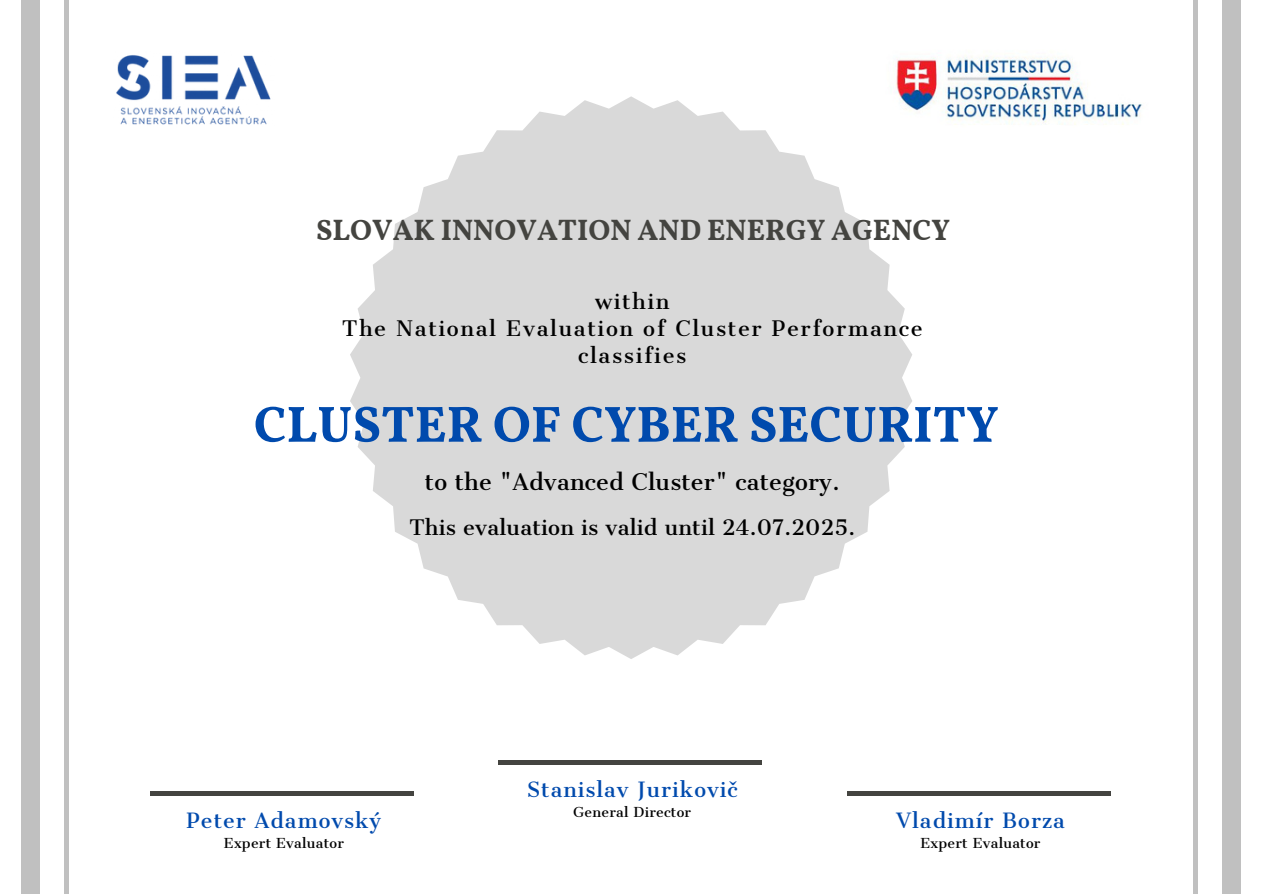
<style>
.page{position:relative;width:1263px;height:894px;background:#fff}
.page>*{position:absolute;margin:0;border:0;box-sizing:border-box;transform-origin:0 0}
.t1{font:700 51px "Vollkorn";color:#004aad}
.t2{font:700 29.4px "Vollkorn";color:#444440}
.t3{font:21.9px "Cantata One";letter-spacing:.01em;color:#000}
.t4{font:20.4px "Cantata One";letter-spacing:.08em;color:#000}
.t5{font:20.4px "Cantata One";letter-spacing:.01em;color:#000}
.t6{font:20.1px "Cantata One";letter-spacing:.05em;color:#004aad}
.t7{font:13.2px "Cantata One";letter-spacing:.02em;color:#000}
</style>
<div class="page">
<div style="left:21px;top:0;width:19px;height:893px;background:#c0c0c0"></div>
<div style="left:64px;top:0;width:5px;height:893px;background:#c0c0c0"></div>
<div style="left:1193px;top:0;width:5px;height:893px;background:#c0c0c0"></div>
<div style="left:1222px;top:0;width:19px;height:893px;background:#c0c0c0"></div>
<svg style="left:350px;top:96px;width:562px;height:563px;fill:#d9d9d9"></svg>
<img style="left:116px;top:55px;width:155px;height:70px">
<img style="left:881px;top:56px;width:261px;height:102px">
<hr style="left:499px;top:760px;width:263px;height:4px;background:#444440">
<hr style="left:847px;top:791px;width:263px;height:3px;background:#444440">
<hr style="left:150px;top:791px;width:264px;height:3px;background:#444440">
<p class="t2" style="left:316px;top:211px;width:635px">SLOVAK INNOVATION AND ENERGY AGENCY</p>
<p class="t4" style="left:595px;top:289px;width:76px">within</p>
<p class="t4" style="left:342px;top:316px;width:582px">The National Evaluation of Cluster Performance</p>
<p class="t4" style="left:578px;top:343px;width:110px">classifies</p>
<p class="t1" style="left:254px;top:393px;width:746px">CLUSTER OF CYBER SECURITY</p>
<p class="t3" style="left:425px;top:468px;width:416px">to the "Advanced Cluster" category.</p>
<p class="t5" style="left:409px;top:515px;width:447px">This evaluation is valid until 24.07.2025.</p>
<p class="t6" style="left:187px;top:807px;width:196px">Peter Adamovský</p>
<p class="t7" style="left:224px;top:834px;width:122px">Expert Evaluator</p>
<p class="t6" style="left:527px;top:776px;width:212px">Stanislav Jurikovič</p>
<p class="t7" style="left:573px;top:803px;width:119px">General Director</p>
<p class="t6" style="left:896px;top:807px;width:170px">Vladimír Borza</p>
<p class="t7" style="left:920px;top:834px;width:122px">Expert Evaluator</p>
</div>
